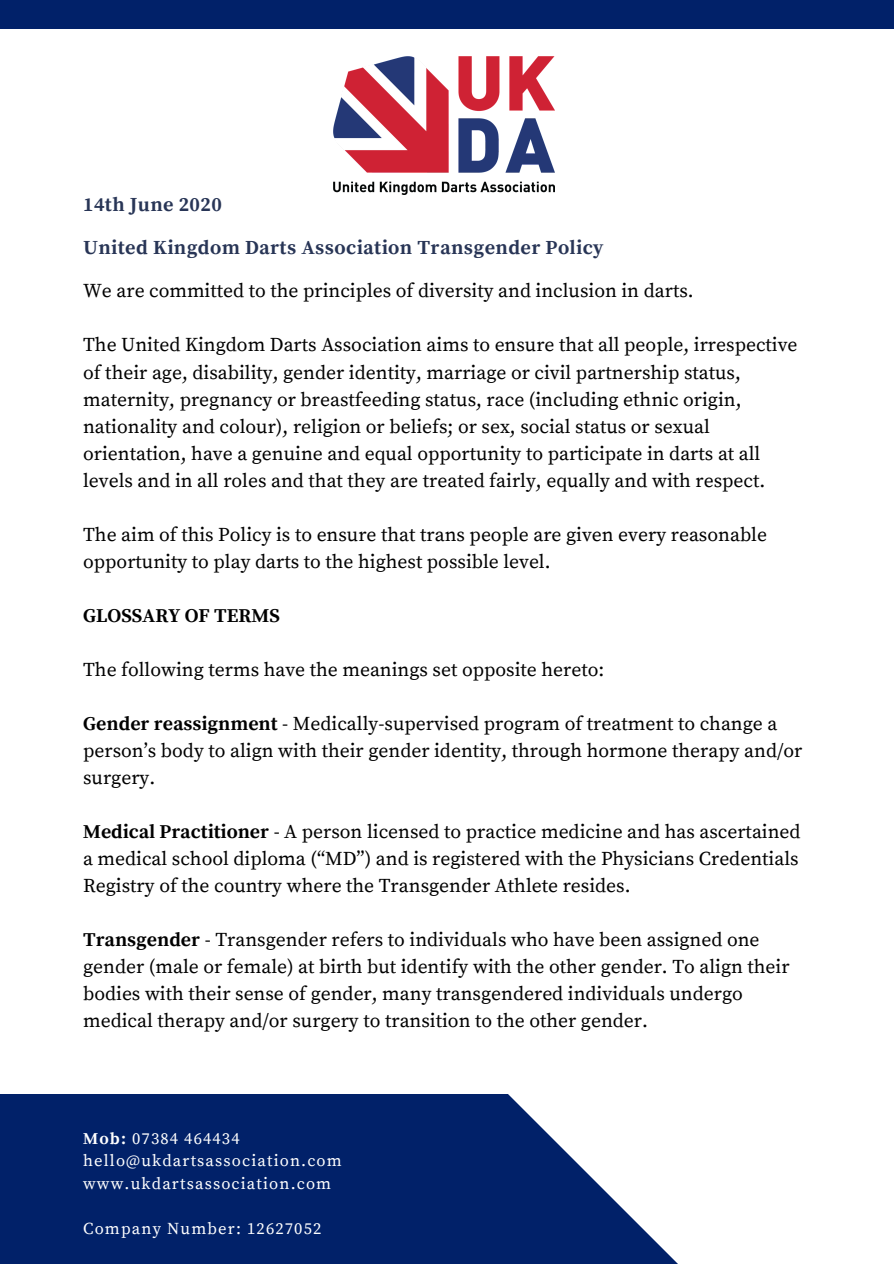
<style>
.page{position:relative;width:894px;height:1264px;background:#fff}
.page>*{position:absolute;margin:0;border:0;box-sizing:border-box;transform-origin:0 0}
.t1{font:700 19.8px "Source Serif Pro";letter-spacing:.02em;color:#283556}
.t2{font:19.5px/27px "Source Serif Pro";color:#000}
.t3{font:700 19.5px "Source Serif Pro";color:#000}
.t4{font:16.5px/22.5px "Source Serif Pro";letter-spacing:.07em;color:#fff}
.s1{font-weight:700}
</style>
<div class="page">
<div style="left:0;top:0;width:893px;height:1263px;background:#012169"></div>
<svg style="left:475px;top:1093px;width:418px;height:170px;fill:#fff"></svg>
<div style="left:0;top:29px;width:893px;height:1064px;background:#fff"></div>
<img style="left:333px;top:56px;width:221px;height:138px">
<p class="t1" style="left:83px;top:193px;width:140px">14th June 2020</p>
<p class="t1" style="left:83px;top:235px;width:522px">United Kingdom Darts Association Transgender Policy</p>
<p class="t2" style="left:83px;top:278px;width:612px">We are committed to the principles of diversity and inclusion in darts.</p>
<p class="t2" style="left:83px;top:332px;width:715px">The United Kingdom Darts Association aims to ensure that all people, irrespective of their age, disability, gender identity, marriage or civil partnership status, maternity, pregnancy or breastfeeding status, race (including ethnic origin, nationality and colour), religion or beliefs; or sex, social status or sexual orientation, have a genuine and equal opportunity to participate in darts at all levels and in all roles and that they are treated fairly, equally and with respect.</p>
<p class="t2" style="left:83px;top:521px;width:685px">The aim of this Policy is to ensure that trans people are given every reasonable opportunity to play darts to the highest possible level.</p>
<p class="t3" style="left:83px;top:604px;width:198px">GLOSSARY OF TERMS</p>
<p class="t2" style="left:83px;top:656px;width:522px">The following terms have the meanings set opposite hereto:</p>
<p class="t2" style="left:83px;top:710px;width:720px"><span class="s1">Gender reassignment</span> - Medically-supervised program of treatment to change a person’s body to align with their gender identity, through hormone therapy and/or surgery.</p>
<p class="t2" style="left:83px;top:819px;width:718px;text-align:justify"><span class="s1">Medical Practitioner</span> - A person licensed to practice medicine and has ascertained a medical school diploma (“MD”) and is registered with the Physicians Credentials Registry of the country where the Transgender Athlete resides.</p>
<p class="t2" style="left:83px;top:927px;width:707px"><span class="s1">Transgender</span> - Transgender refers to individuals who have been assigned one gender (male or female) at birth but identify with the other gender. To align their bodies with their sense of gender, many transgendered individuals undergo medical therapy and/or surgery to transition to the other gender.</p>
<p class="t4" style="left:83px;top:1127px;width:260px"><span class="s1">Mob:</span> 07384 464434 hello@ukdartsassociation.com www.ukdartsassociation.com</p>
<p class="t4" style="left:83px;top:1217px;width:240px">Company Number: 12627052</p>
</div>
